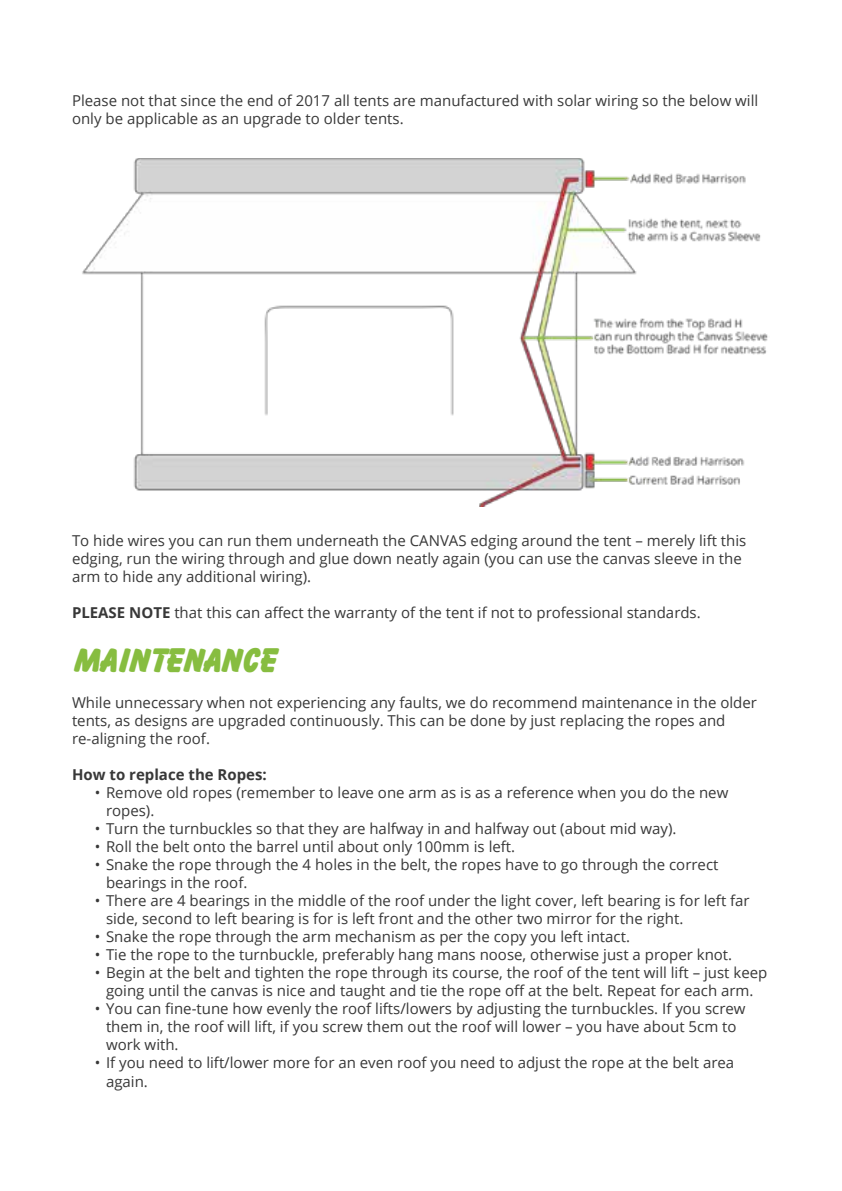
<style>
.page{position:relative;width:842px;height:1191px;background:#fff}
.page>*{position:absolute;margin:0;border:0;box-sizing:border-box;transform-origin:0 0}
.t1{font:700 30px "Balloon Extra";color:#87bd40}
.t2{font:15px/18px "Open Sans";color:#383838}
.t3{font:700 15px "Open Sans";color:#383838}
.s1{font-weight:700}
</style>
<div class="page">
<img style="left:82px;top:159px;width:686px;height:347px">
<p class="t2" style="left:72px;top:91px;width:688px">Please not that since the end of 2017 all tents are manufactured with solar wiring so the below will only be applicable as an upgrade to older tents.</p>
<p class="t2" style="left:72px;top:531px;width:676px">To hide wires you can run them underneath the CANVAS edging around the tent – merely lift this edging, run the wiring through and glue down neatly again (you can use the canvas sleeve in the arm to hide any additional wiring).</p>
<p class="t2" style="left:72px;top:603px;width:630px"><span class="s1">PLEASE NOTE</span> that this can affect the warranty of the tent if not to professional standards.</p>
<h1 class="t1" style="left:72px;top:640px;width:204px">MAINTENANCE</h1>
<p class="t2" style="left:72px;top:693px;width:686px">While unnecessary when not experiencing any faults, we do recommend maintenance in the older tents, as designs are upgraded continuously. This can be done by just replacing the ropes and re-aligning the roof.</p>
<p class="t3" style="left:72px;top:764px;width:196px">How to replace the Ropes:</p>
<p class="t2" style="left:106px;top:783px;width:624px;text-indent:-11px">• Remove old ropes (remember to leave one arm as is as a reference when you do the new ropes).</p>
<p class="t2" style="left:95px;top:819px;width:583px">• Turn the turnbuckles so that they are halfway in and halfway out (about mid way).</p>
<p class="t2" style="left:95px;top:837px;width:422px">• Roll the belt onto the barrel until about only 100mm is left.</p>
<p class="t2" style="left:106px;top:855px;width:614px;text-indent:-11px">• Snake the rope through the 4 holes in the belt, the ropes have to go through the correct bearings in the roof.</p>
<p class="t2" style="left:106px;top:891px;width:645px;text-indent:-11px">• There are 4 bearings in the middle of the roof under the light cover, left bearing is for left far side, second to left bearing is for is left front and the other two mirror for the right.</p>
<p class="t2" style="left:95px;top:927px;width:537px">• Snake the rope through the arm mechanism as per the copy you left intact.</p>
<p class="t2" style="left:95px;top:945px;width:639px">• Tie the rope to the turnbuckle, preferably hang mans noose, otherwise just a proper knot.</p>
<p class="t2" style="left:95px;top:963px;width:674px;text-align:center">• Begin at the belt and tighten the rope through its course, the roof of the tent will lift – just keep going until the canvas is nice and taught and tie the rope off at the belt. Repeat for each arm.</p>
<p class="t2" style="left:106px;top:999px;width:641px;text-indent:-11px">• You can fine-tune how evenly the roof lifts/lowers by adjusting the turnbuckles. If you screw them in, the roof will lift, if you screw them out the roof will lower – you have about 5cm to work with.</p>
<p class="t2" style="left:106px;top:1053px;width:630px;text-indent:-11px">• If you need to lift/lower more for an even roof you need to adjust the rope at the belt area again.</p>
</div>
